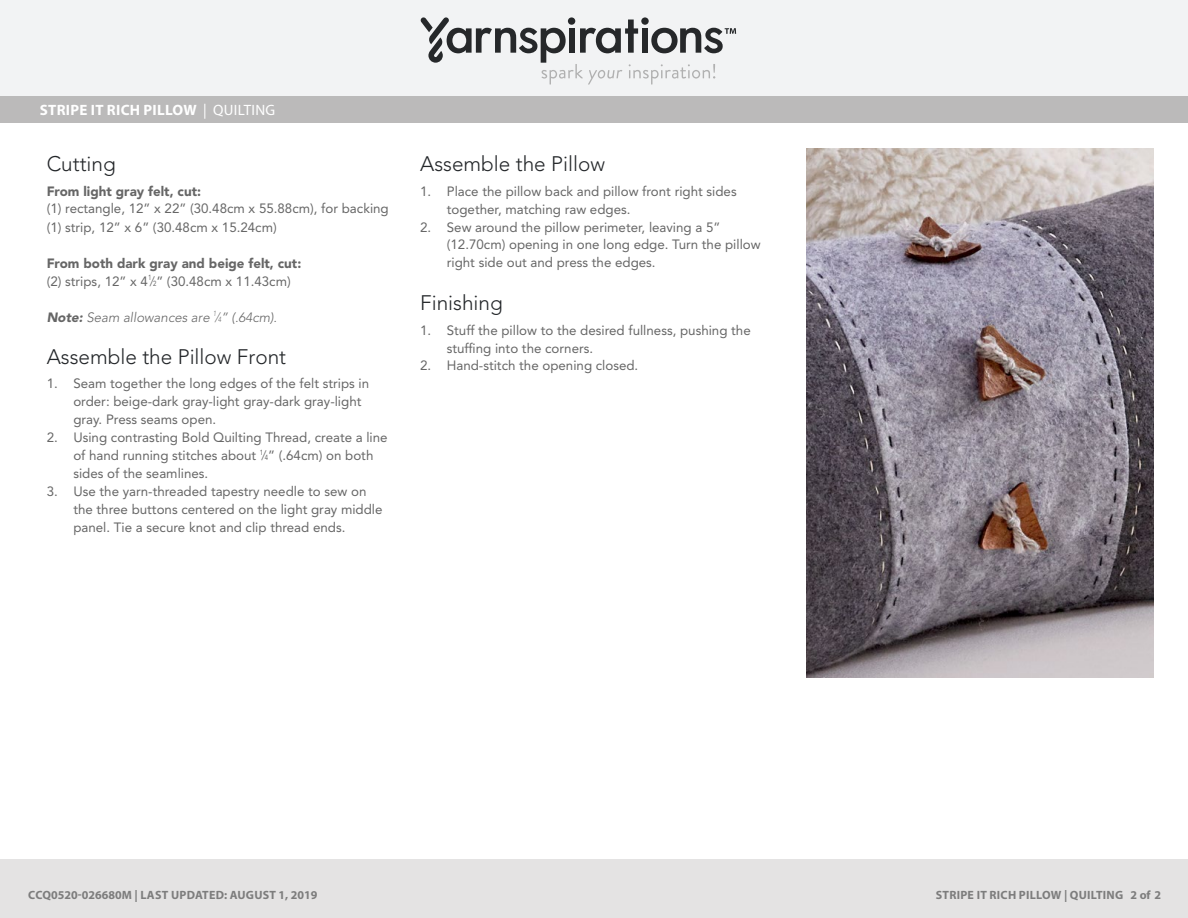
<style>
.page{position:relative;width:1188px;height:918px;background:#fff}
.page>*{position:absolute;margin:0;border:0;box-sizing:border-box;transform-origin:0 0}
.t1{font:300 20.85px "Avenir LT Std";color:#232629}
.Head{font:700 15px "Myriad Pro";letter-spacing:.02em;color:#fff}
.t2{font:13.5px/17.9px "Avenir LT Std";color:#666}
.t3{font:italic 300 13.5px "Avenir LT Std";color:#666}
.t4{font:800 13.5px "Avenir LT Std";color:#735368}
.t5{font:700 12px "Myriad Pro";color:#7d7d7d}
.t6{font:12px "Avenir LT Std";color:#666}
.t7{font:700 12px "Myriad Pro";letter-spacing:.02em;color:#7d7d7d}
.t8{font:900 10.5px "Avenir LT Std";color:#666}
.s1{font-weight:400}
.s2{font-weight:900}
.s3{font-size:7.35px}
</style>
<div class="page">
<div style="left:0;top:0;width:1188px;height:98px;background:#f2f3f4"></div>
<svg style="left:421px;top:17px;width:315px;height:68px"></svg>
<div style="left:0;top:96px;width:1188px;height:27px;background:#bbbaba"></div>
<img style="left:807px;top:149px;width:347px;height:529px">
<div style="left:0;top:860px;width:1188px;height:58px;background:#e4e3e3"></div>
<p class="Head" style="left:40px;top:100px;width:237px">STRIPE IT RICH PILLOW <span class="s1">| QUILTING</span></p>
<p class="t1" style="left:47px;top:152px;width:71px">Cutting</p>
<p class="t2" style="left:47px;top:182px;width:344px"><span class="s2">From light gray felt, cut:<br></span>(1) rectangle, 12” x 22” (30.48cm x 55.88cm), for backing (1) strip, 12” x 6” (30.48cm x 15.24cm)</p>
<p class="t2" style="left:47px;top:254px;width:256px"><span class="s2">From both dark gray and beige felt, cut: </span>(2) strips, 12” x 4<sup>1</sup>⁄<span class="s3">2</span>” (30.48cm x 11.43cm)</p>
<p class="t3" style="left:47px;top:309px;width:232px"><span class="s2">Note:</span> Seam allowances are <sup>1</sup>⁄<span class="s3">4</span>” (.64cm).</p>
<p class="t1" style="left:47px;top:345px;width:241px">Assemble the Pillow Front</p>
<p class="t2" style="left:73px;top:375px;width:297px;text-indent:-27px">1. Seam together the long edges of the felt strips in order: beige-dark gray-light gray-dark gray-light gray. Press seams open.</p>
<p class="t2" style="left:73px;top:429px;width:316px;text-indent:-27px">2. Using contrasting Bold Quilting Thread, create a line of hand running stitches about <sup>1</sup>⁄<span class="s3">4</span>” (.64cm) on both sides of the seamlines.</p>
<p class="t2" style="left:73px;top:482px;width:311px;text-indent:-27px">3. Use the yarn-threaded tapestry needle to sew on the three buttons centered on the light gray middle panel. Tie a secure knot and clip thread ends.</p>
<p class="t1" style="left:420px;top:152px;width:186px">Assemble the Pillow</p>
<p class="t2" style="left:447px;top:182px;width:291px;text-indent:-27px">1. Place the pillow back and pillow front right sides together, matching raw edges.</p>
<p class="t2" style="left:447px;top:218px;width:315px;text-indent:-27px">2. Sew around the pillow perimeter, leaving a 5” (12.70cm) opening in one long edge. Turn the pillow right side out and press the edges.</p>
<p class="t1" style="left:420px;top:291px;width:84px">Finishing</p>
<p class="t2" style="left:447px;top:321px;width:305px;text-indent:-27px">1. Stuff the pillow to the desired fullness, pushing the stuffing into the corners.</p>
<p class="t2" style="left:420px;top:357px;width:220px">2. Hand-stitch the opening closed.</p>
<p class="t4" style="left:989px;top:887px;width:107px">makeitcoats.com</p>
<p class="t8" style="left:1113px;top:888px;width:29px">2 <span class="s1">of</span>2</p>
<p class="t6" style="left:47px;top:887px;width:131px">Copyright Coats © 2018</p>
<p class="t6" style="left:207px;top:887px;width:43px">CS0503</p>
<p class="t6" style="left:282px;top:887px;width:60px">Version 1.0</p>
<p class="t7" style="left:936px;top:887px;width:189px">STRIPE IT RICH PILLOW | QUILTING</p>
<p class="t5" style="left:28px;top:887px;width:291px">CCQ0520-026680M | LAST UPDATED: AUGUST 1, 2019</p>
<p class="t7" style="left:1131px;top:887px;width:32px">2 of 2</p>
</div>
